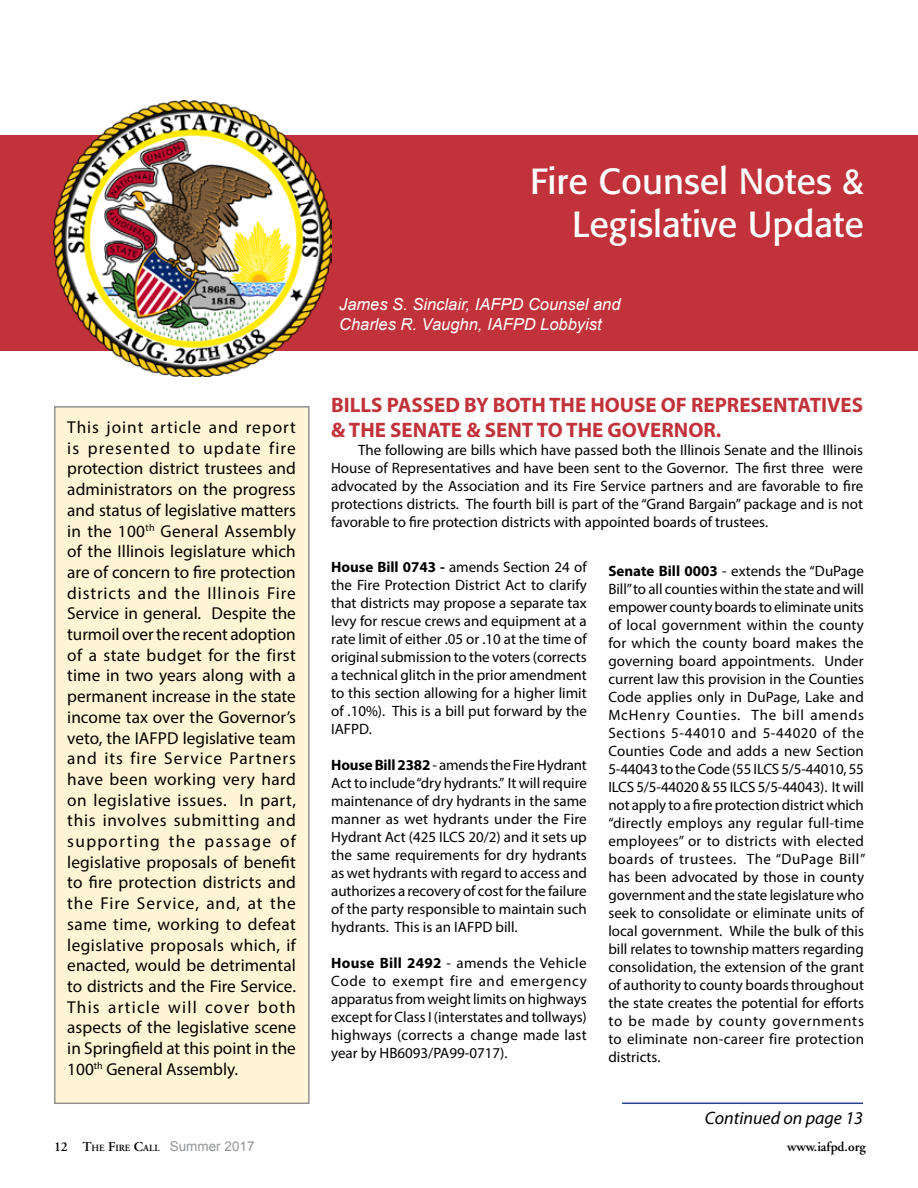
<style>
.page{position:relative;width:918px;height:1188px;background:#fff}
.page>*{position:absolute;margin:0;border:0;box-sizing:border-box;transform-origin:0 0}
.t1{font:36px/43.2px "Formata";color:#fff;text-align:right}
.t2{font:700 21px/25.2px "Myriad Pro";color:#c2323a}
.t3{font:italic 18px "Myriad Pro";color:#000}
.t4{font:17.25px/20.7px "Myriad Pro";color:#000;text-align:justify}
.t5{font:italic 16.5px/19.8px "Arial";color:#fff}
.t6{font:15px/18px "Myriad Pro";color:#000;text-align:justify}
.t7{font:13.5px "Arial";color:#939598}
.t8{font:600 13.5px "Adobe Garamond";color:#000}
.s1{font-weight:700}
.s2{font-family:"Adobe Garamond";font-weight:600;color:#000}
.s3{font-family:"Adobe Garamond";font-weight:600;font-size:9.45px;color:#000}
</style>
<div class="page">
<div style="left:0;top:135px;width:918px;height:215px;background:#c2323a"></div>
<hr style="left:622px;top:1103px;width:241px;height:1px;background:#25408f">
<div style="left:54px;top:406px;width:256px;height:698px;background:#fff4d3;border:2px solid #919194"></div>
<img style="left:54px;top:100px;width:277px;height:276px">
<h1 class="t1" style="left:530px;top:159px;width:335px">Fire Counsel Notes &amp;<br>Legislative Update</h1>
<p class="t4" style="left:67px;top:417px;width:230px">This joint article and report is presented to update fire protection district trustees and administrators on the progress and status of legislative matters in the 100<sup>th</sup> General Assembly of the Illinois legislature which are of concern to fire protection districts and the Illinois Fire Service in general. Despite the turmoil over the recent adoption of a state budget for the first time in two years along with a permanent increase in the state income tax over the Governor’s veto, the IAFPD legislative team and its fire Service Partners have been working very hard on legislative issues. In part, this involves submitting and supporting the passage of legislative proposals of benefit to fire protection districts and the Fire Service, and, at the same time, working to defeat legislative proposals which, if enacted, would be detrimental to districts and the Fire Service.<br>This article will cover both aspects of the legislative scene in Springfield at this point in the 100<sup>th</sup> General Assembly.</p>
<p class="t5" style="left:339px;top:295px;width:283px">James S. Sinclair, IAFPD Counsel and<br>Charles R. Vaughn, IAFPD Lobbyist</p>
<h2 class="t2" style="left:331px;top:391px;width:533px">BILLS PASSED BY BOTH THE HOUSE OF REPRESENTATIVES &amp; THE SENATE &amp; SENT TO THE GOVERNOR.</h2>
<p class="t6" style="left:331px;top:441px;width:534px;text-indent:27px">The following are bills which have passed both the Illinois Senate and the Illinois House of Representatives and have been sent to the Governor. The first three were advocated by the Association and its Fire Service partners and are favorable to fire protections districts. The fourth bill is part of the “Grand Bargain” package and is not favorable to fire protection districts with appointed boards of trustees.</p>
<p class="t6" style="left:331px;top:558px;width:257px"><span class="s1">House Bill 0743 -</span> amends Section 24 of the Fire Protection District Act to clarify that districts may propose a separate tax levy for rescue crews and equipment at a rate limit of either .05 or .10 at the time of original submission to the voters (corrects a technical glitch in the prior amendment to this section allowing for a higher limit of .10%). This is a bill put forward by the IAFPD.</p>
<p class="t6" style="left:331px;top:756px;width:257px"><span class="s1">House Bill 2382</span> - amends the Fire Hydrant Act to include “dry hydrants.” It will require maintenance of dry hydrants in the same manner as wet hydrants under the Fire Hydrant Act (425 ILCS 20/2) and it sets up the same requirements for dry hydrants as wet hydrants with regard to access and authorizes a recovery of cost for the failure of the party responsible to maintain such hydrants. This is an IAFPD bill.</p>
<p class="t6" style="left:331px;top:954px;width:257px"><span class="s1">House Bill 2492</span> - amends the Vehicle Code to exempt fire and emergency apparatus from weight limits on highways except for Class I (interstates and tollways) highways (corrects a change made last year by HB6093/PA99-0717).</p>
<p class="t6" style="left:608px;top:562px;width:258px"><span class="s1">Senate Bill 0003</span> - extends the “DuPage Bill” to all counties within the state and will empower county boards to eliminate units of local government within the county for which the county board makes the governing board appointments. Under current law this provision in the Counties Code applies only in DuPage, Lake and McHenry Counties. The bill amends Sections 5-44010 and 5-44020 of the Counties Code and adds a new Section 5-44043 to the Code (55 ILCS 5/5-44010, 55<br>ILCS 5/5-44020 &amp; 55 ILCS 5/5-44043). It will not apply to a fire protection district which “directly employs any regular full-time employees” or to districts with elected boards of trustees. The “DuPage Bill” has been advocated by those in county government and the state legislature who seek to consolidate or eliminate units of local government. While the bulk of this bill relates to township matters regarding consolidation, the extension of the grant of authority to county boards throughout the state creates the potential for efforts to be made by county governments to eliminate non-career fire protection districts.</p>
<p class="t3" style="left:705px;top:1107px;width:160px">Continued on page 13</p>
<p class="t7" style="left:54px;top:1138px;width:202px"><span class="s2">12</span> <span class="s2">T</span><span class="s3">HE</span> <span class="s2">F</span><span class="s3">IRE</span> <span class="s2">C</span><span class="s3">ALL</span> Summer 2017</p>
<p class="t8" style="left:787px;top:1140px;width:80px">www.iafpd.org</p>
</div>
